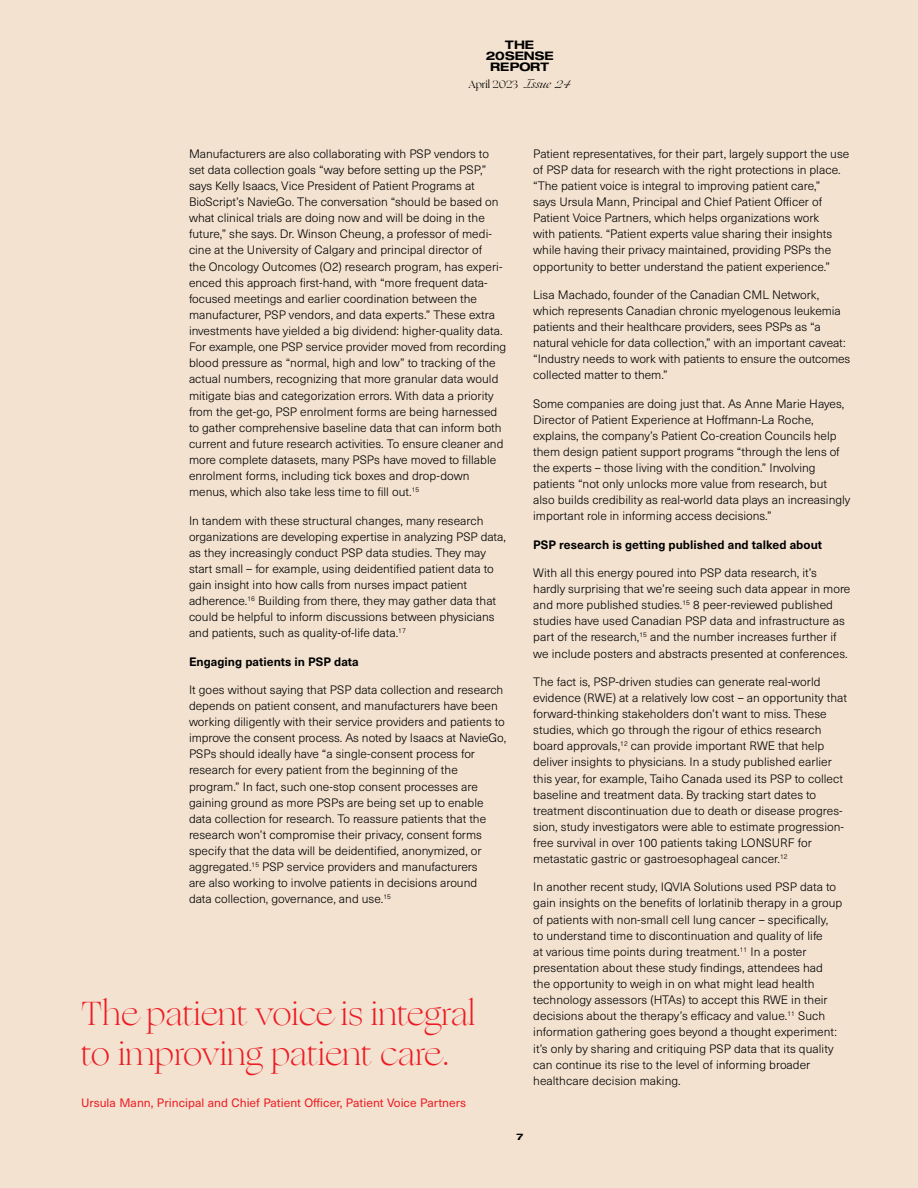
<style>
.page{position:relative;width:918px;height:1188px;background:#f3e2d0}
.page>*{position:absolute;margin:0;border:0;box-sizing:border-box;transform-origin:0 0}
.Sub2{font:300 33px/40.5px "Ogg TRIAL";letter-spacing:.005em;color:#ed1c24}
.Body{font:300 12px/16.2px "Neue Haas Unica W1 G";color:#000}
.Sub2-2{font:700 12px "Neue Haas Unica W1 G";letter-spacing:.005em;color:#000}
.Sub1A{font:12px "Neue Haas Unica W1 G";letter-spacing:.005em;color:#ed1c24}
.t1{font:700 expanded 11.85px/10.9px "Helvetica Neue LT Std";color:#000;text-align:center}
.t2{font:10.5px "Ogg TRIAL";color:#000}
.t3{font:700 expanded 9px "Helvetica Neue LT Std";color:#000}
.s1{font-family:"Ogg";font-style:italic}
</style>
<div class="page">
<p class="t1" style="left:486px;top:39px;width:69px">THE<br>20SENSE<br>REPORT</p>
<p class="t2" style="left:469px;top:78px;width:104px">April 2023 <span class="s1">Issue 24</span></p>
<p class="Body" style="left:189px;top:145px;width:319px">Manufacturers are also collaborating with PSP vendors to set data collection goals “way before setting up the PSP,” says Kelly Isaacs, Vice President of Patient Programs at BioScript’s NavieGo. The conversation “should be based on what clinical trials are doing now and will be doing in the future,” she says. Dr. Winson Cheung, a professor of medi&shy;cine at the University of Calgary and principal director of<br>the Oncology Outcomes (O2) research program, has experi&shy;enced this approach first-hand, with “more frequent data&shy;focused meetings and earlier coordination between the manufacturer, PSP vendors, and data experts.” These extra investments have yielded a big dividend: higher-quality data.<br>For example, one PSP service provider moved from recording blood pressure as “normal, high and low” to tracking of the actual numbers, recognizing that more granular data would mitigate bias and categorization errors. With data a priority from the get-go, PSP enrolment forms are being harnessed to gather comprehensive baseline data that can inform both current and future research activities. To ensure cleaner and more complete datasets, many PSPs have moved to fillable enrolment forms, including tick boxes and drop-down menus, which also take less time to fill out.<sup>15</sup></p>
<p class="Body" style="left:189px;top:512px;width:318px">In tandem with these structural changes, many research organizations are developing expertise in analyzing PSP data, as they increasingly conduct PSP data studies. They may start small – for example, using deidentified patient data to gain insight into how calls from nurses impact patient adherence.<sup>16</sup> Building from there, they may gather data that could be helpful to inform discussions between physicians and patients, such as quality-of-life data.<sup>17</sup></p>
<p class="Sub2-2" style="left:189px;top:652px;width:171px">Engaging patients in PSP data</p>
<p class="Body" style="left:189px;top:681px;width:319px">It goes without saying that PSP data collection and research depends on patient consent, and manufacturers have been working diligently with their service providers and patients to improve the consent process. As noted by Isaacs at NavieGo, PSPs should ideally have “a single-consent process for research for every patient from the beginning of the program.” In fact, such one-stop consent processes are gaining ground as more PSPs are being set up to enable data collection for research. To reassure patients that the research won’t compromise their privacy, consent forms specify that the data will be deidentified, anonymized, or aggregated.<sup>15</sup> PSP service providers and manufacturers<br>are also working to involve patients in decisions around<br>data collection, governance, and use.<sup>15</sup></p>
<p class="Sub2" style="left:81px;top:993px;width:396px">The patient voice is integral to improving patient care.</p>
<p class="Sub1A" style="left:81px;top:1094px;width:387px">Ursula Mann, Principal and Chief Patient Officer, Patient Voice Partners</p>
<p class="Body" style="left:533px;top:145px;width:318px">Patient representatives, for their part, largely support the use of PSP data for research with the right protections in place. “The patient voice is integral to improving patient care,”<br>says Ursula Mann, Principal and Chief Patient Officer of Patient Voice Partners, which helps organizations work<br>with patients. “Patient experts value sharing their insights while having their privacy maintained, providing PSPs the opportunity to better understand the patient experience.”</p>
<p class="Body" style="left:533px;top:286px;width:319px">Lisa Machado, founder of the Canadian CML Network, which represents Canadian chronic myelogenous leukemia patients and their healthcare providers, sees PSPs as “a natural vehicle for data collection,” with an important caveat: “Industry needs to work with patients to ensure the outcomes collected matter to them.”</p>
<p class="Body" style="left:533px;top:395px;width:319px">Some companies are doing just that. As Anne Marie Hayes, Director of Patient Experience at Hoffmann-La Roche, explains, the company’s Patient Co-creation Councils help them design patient support programs “through the lens of the experts – those living with the condition.” Involving patients “not only unlocks more value from research, but also builds credibility as real-world data plays an increasingly important role in informing access decisions.”</p>
<p class="Sub2-2" style="left:533px;top:535px;width:291px">PSP research is getting published and talked about</p>
<p class="Body" style="left:533px;top:564px;width:319px">With all this energy poured into PSP data research, it’s hardly surprising that we’re seeing such data appear in more and more published studies.<sup>15</sup> 8 peer-reviewed published studies have used Canadian PSP data and infrastructure as part of the research,<sup>15</sup> and the number increases further if we include posters and abstracts presented at conferences.</p>
<p class="Body" style="left:533px;top:673px;width:315px">The fact is, PSP-driven studies can generate real-world evidence (RWE) at a relatively low cost – an opportunity that forward-thinking stakeholders don’t want to miss. These studies, which go through the rigour of ethics research board approvals,<sup>12</sup> can provide important RWE that help deliver insights to physicians. In a study published earlier this year, for example, Taiho Canada used its PSP to collect baseline and treatment data. By tracking start dates to treatment discontinuation due to death or disease progres&shy;sion, study investigators were able to estimate progression&shy;free survival in over 100 patients taking LONSURF for metastatic gastric or gastroesophageal cancer.<sup>12</sup></p>
<p class="Body" style="left:533px;top:878px;width:311px">In another recent study, IQVIA Solutions used PSP data to gain insights on the benefits of lorlatinib therapy in a group of patients with non-small cell lung cancer – specifically,<br>to understand time to discontinuation and quality of life<br>at various time points during treatment.<sup>11</sup> In a poster presentation about these study findings, attendees had the opportunity to weigh in on what might lead health technology assessors (HTAs) to accept this RWE in their decisions about the therapy’s efficacy and value.<sup>11</sup> Such information gathering goes beyond a thought experiment: it’s only by sharing and critiquing PSP data that its quality can continue its rise to the level of informing broader healthcare decision making.</p>
<p class="t3" style="left:516px;top:1132px;width:8px">7</p>
</div>
